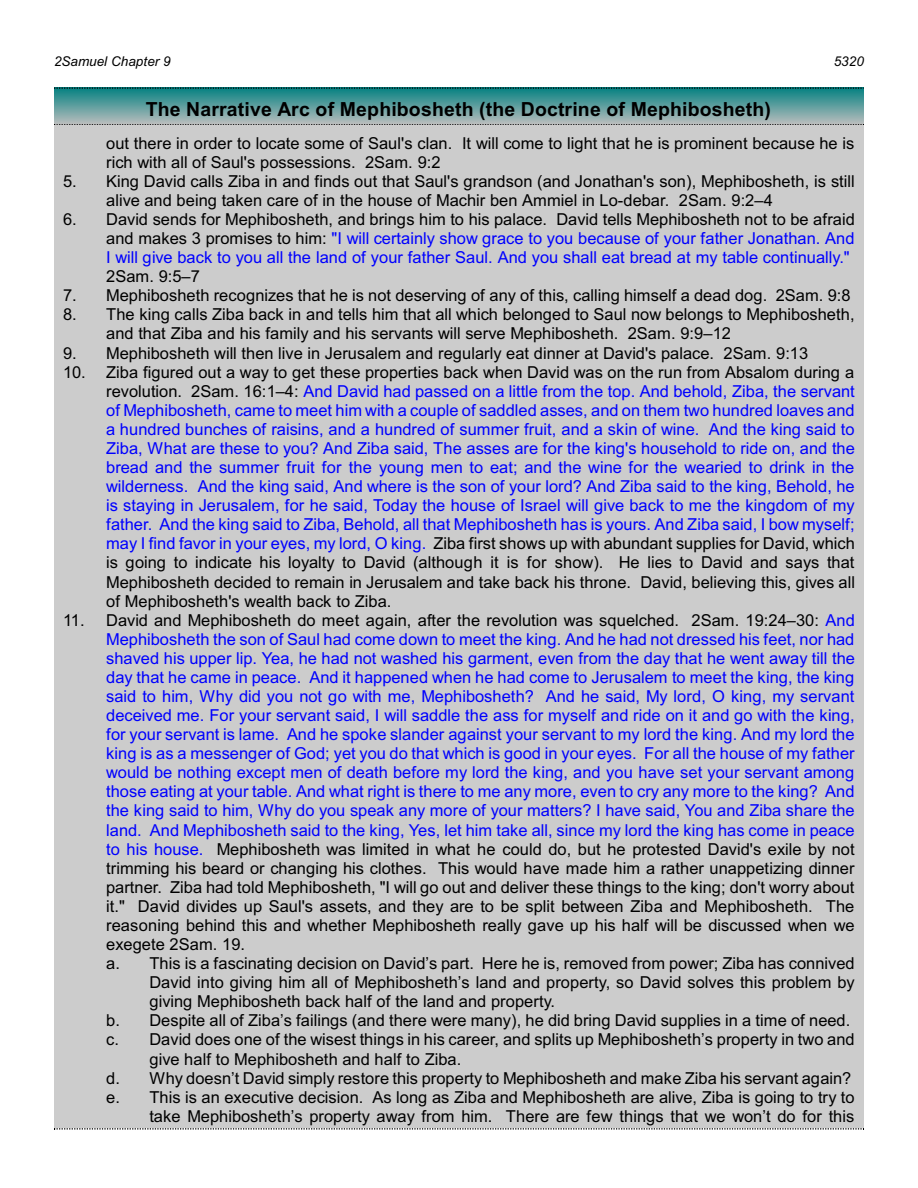
<style>
.page{position:relative;width:918px;height:1188px;background:#fff}
.page>*{position:absolute;margin:0;border:0;box-sizing:border-box;transform-origin:0 0}
.t1{font:700 19.5px "Arial";letter-spacing:.01em;color:#000}
.t2{font:16.5px/19px "Arial";color:#00f;text-align:justify}
.t3{font:16.5px/19px "Arial";color:#000}
.t4{font:italic 13.5px "Arial";color:#000}
.s1{color:#000}
.s2{color:#00f}
</style>
<div class="page">
<img style="left:54px;top:89px;width:810px;height:35px">
<svg style="left:54px;top:87px;width:810px;height:2px;background:#015757"></svg>
<svg style="left:54px;top:124px;width:810px;height:1px"></svg>
<svg style="left:54px;top:1128px;width:810px;height:2px"></svg>
<div style="left:54px;top:126px;width:810px;height:1002px;background:#ccc"></div>
<p class="t4" style="left:54px;top:57px;width:118px">2Samuel Chapter 9</p>
<p class="t4" style="left:834px;top:57px;width:32px">5320</p>
<p class="t1" style="left:146px;top:101px;width:627px">The Narrative Arc of Mephibosheth (the Doctrine of Mephibosheth)</p>
<p class="t3" style="left:106px;top:135px;width:750px">out there in order to locate some of Saul's clan. It will come to light that he is prominent because he is rich with all of Saul's possessions. 2Sam. 9:2</p>
<p class="t3" style="left:106px;top:173px;width:750px;text-indent:-43px">5. King David calls Ziba in and finds out that Saul's grandson (and Jonathan's son), Mephibosheth, is still alive and being taken care of in the house of Machir ben Ammiel in Lo-debar. 2Sam. 9:2–4</p>
<p class="t2" style="left:106px;top:211px;width:750px;text-indent:-43px"><span class="s1">6. David sends for Mephibosheth, and brings him to his palace. David tells Mephibosheth not to be afraid and makes 3 promises to him:</span> "I will certainly show grace to you because of your father Jonathan. And I will give back to you all the land of your father Saul. And you shall eat bread at my table continually."</p>
<p class="t3" style="left:106px;top:268px;width:95px">2Sam. 9:5–7</p>
<p class="t3" style="left:63px;top:288px;width:789px">7. Mephibosheth recognizes that he is not deserving of any of this, calling himself a dead dog. 2Sam. 9:8</p>
<p class="t3" style="left:106px;top:307px;width:750px;text-indent:-43px">8. The king calls Ziba back in and tells him that all which belonged to Saul now belongs to Mephibosheth, and that Ziba and his family and his servants will serve Mephibosheth. 2Sam. 9:9–12</p>
<p class="t3" style="left:63px;top:345px;width:747px">9. Mephibosheth will then live in Jerusalem and regularly eat dinner at David's palace. 2Sam. 9:13</p>
<p class="t2" style="left:106px;top:364px;width:750px;text-indent:-43px"><span class="s1">10. Ziba figured out a way to get these properties back when David was on the run from Absalom during a revolution. 2Sam. 16:1–4:</span> And David had passed on a little from the top. And behold, Ziba, the servant of Mephibosheth, came to meet him with a couple of saddled asses, and on them two hundred loaves and a hundred bunches of raisins, and a hundred of summer fruit, and a skin of wine. And the king said to Ziba, What are these to you? And Ziba said, The asses are for the king's household to ride on, and the bread and the summer fruit for the young men to eat; and the wine for the wearied to drink in the wilderness. And the king said, And where is the son of your lord? And Ziba said to the king, Behold, he is staying in Jerusalem, for he said, Today the house of Israel will give back to me the kingdom of my father. And the king said to Ziba, Behold, all that Mephibosheth has is yours. And Ziba said, I bow myself; may I find favor in your eyes, my lord, O king. <span class="s1">Ziba first shows up with abundant supplies for David, which is going to indicate his loyalty to David (although it is for show). He lies to David and says that Mephibosheth decided to remain in Jerusalem and take back his throne. David, believing this, gives all of Mephibosheth's wealth back to Ziba.</span></p>
<p class="t3" style="left:63px;top:612px;width:793px">11. David and Mephibosheth do meet again, after the revolution was squelched. 2Sam. 19:24–30: <span class="s2">And</span></p>
<p class="t2" style="left:106px;top:631px;width:750px">Mephibosheth the son of Saul had come down to meet the king. And he had not dressed his feet, nor had</p>
<p class="t2" style="left:106px;top:650px;width:750px">shaved his upper lip. Yea, he had not washed his garment, even from the day that he went away till the</p>
<p class="t2" style="left:106px;top:669px;width:750px">day that he came in peace. And it happened when he had come to Jerusalem to meet the king, the king</p>
<p class="t2" style="left:106px;top:688px;width:750px">said to him, Why did you not go with me, Mephibosheth? And he said, My lord, O king, my servant</p>
<p class="t2" style="left:106px;top:707px;width:750px">deceived me. For your servant said, I will saddle the ass for myself and ride on it and go with the king,</p>
<p class="t2" style="left:106px;top:726px;width:750px">for your servant is lame. And he spoke slander against your servant to my lord the king. And my lord the</p>
<p class="t2" style="left:106px;top:745px;width:750px">king is as a messenger of God; yet you do that which is good in your eyes. For all the house of my father</p>
<p class="t2" style="left:106px;top:765px;width:750px">would be nothing except men of death before my lord the king, and you have set your servant among</p>
<p class="t2" style="left:106px;top:784px;width:750px">those eating at your table. And what right is there to me any more, even to cry any more to the king? And</p>
<p class="t2" style="left:106px;top:803px;width:750px">the king said to him, Why do you speak any more of your matters? I have said, You and Ziba share the</p>
<p class="t2" style="left:106px;top:822px;width:750px">land. And Mephibosheth said to the king, Yes, let him take all, since my lord the king has come in peace</p>
<p class="t3" style="left:106px;top:841px;width:750px"><span class="s2">to his house.</span> Mephibosheth was limited in what he could do, but he protested David's exile by not</p>
<p class="t3" style="left:106px;top:860px;width:750px">trimming his beard or changing his clothes. This would have made him a rather unappetizing dinner</p>
<p class="t3" style="left:106px;top:879px;width:750px">partner. Ziba had told Mephibosheth, "I will go out and deliver these things to the king; don't worry about</p>
<p class="t3" style="left:106px;top:898px;width:750px">it." David divides up Saul's assets, and they are to be split between Ziba and Mephibosheth. The</p>
<p class="t3" style="left:106px;top:917px;width:750px">reasoning behind this and whether Mephibosheth really gave up his half will be discussed when we</p>
<p class="t3" style="left:106px;top:936px;width:140px">exegete 2Sam. 19.</p>
<p class="t3" style="left:106px;top:955px;width:750px">a. This is a fascinating decision on David’s part. Here he is, removed from power; Ziba has connived</p>
<p class="t3" style="left:149px;top:974px;width:707px">David into giving him all of Mephibosheth’s land and property, so David solves this problem by</p>
<p class="t3" style="left:149px;top:993px;width:407px">giving Mephibosheth back half of the land and property.</p>
<p class="t3" style="left:106px;top:1013px;width:746px">b. Despite all of Ziba’s failings (and there were many), he did bring David supplies in a time of need.</p>
<p class="t3" style="left:106px;top:1032px;width:750px">c. David does one of the wisest things in his career, and splits up Mephibosheth’s property in two and</p>
<p class="t3" style="left:149px;top:1051px;width:313px">give half to Mephibosheth and half to Ziba.</p>
<p class="t3" style="left:106px;top:1070px;width:747px">d. Why doesn’t David simply restore this property to Mephibosheth and make Ziba his servant again?</p>
<p class="t3" style="left:106px;top:1089px;width:750px">e. This is an executive decision. As long as Ziba and Mephibosheth are alive, Ziba is going to try to</p>
<p class="t3" style="left:149px;top:1108px;width:706px">take Mephibosheth’s property away from him. There are few things that we won’t do for this</p>
</div>
